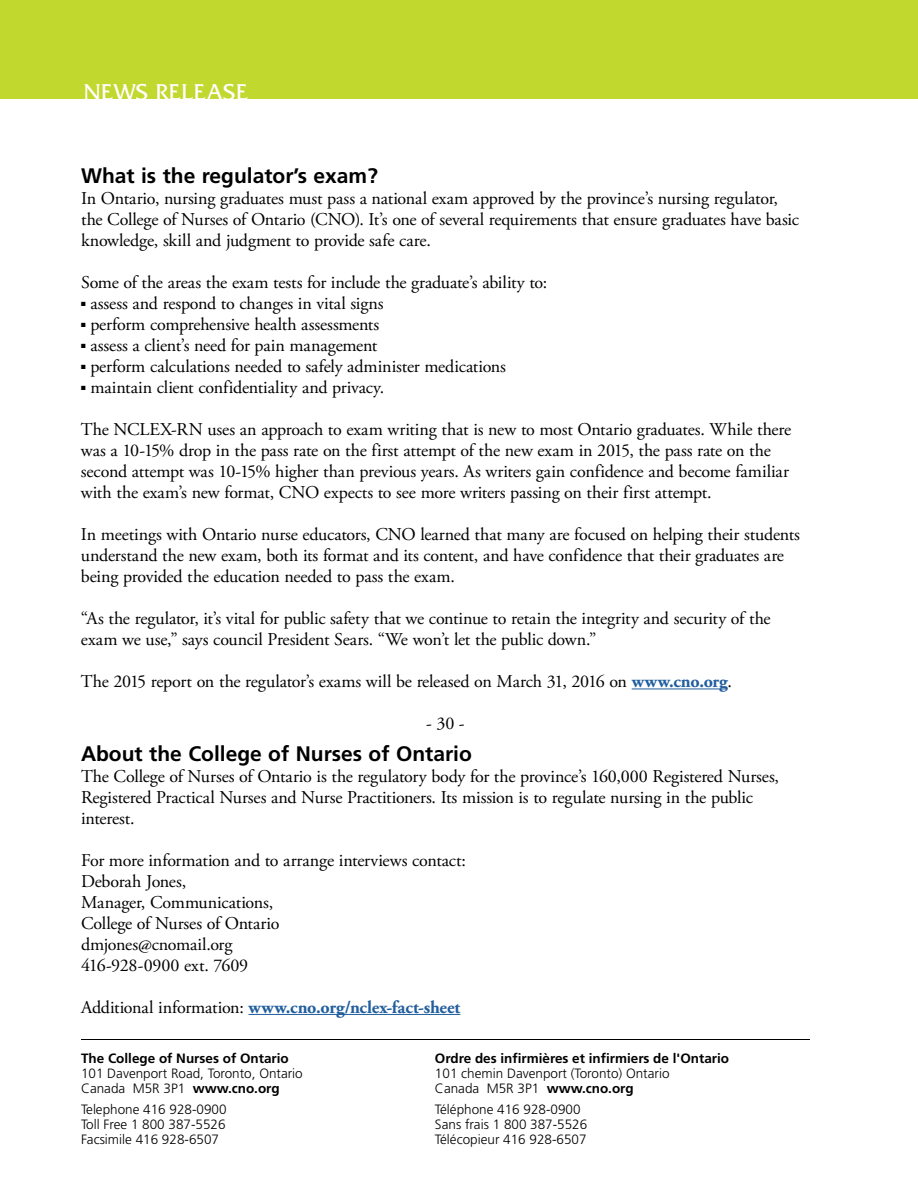
<style>
.page{position:relative;width:918px;height:1188px;background:#fff}
.page>*{position:absolute;margin:0;border:0;box-sizing:border-box;transform-origin:0 0}
.t1{font:24px "Friz Quadrata Std";color:#fff}
.t2{font:700 21px "Frutiger LT Std";color:#000}
.t3{font:18px/21px "Adobe Garamond Pro";letter-spacing:-.01em;color:#000}
.t4{font:700 18px "Adobe Garamond Pro";color:#215e9e}
.t5{font:300 13.5px/15px "Frutiger LT Std";color:#000}
.t6{font:700 13.5px "Frutiger LT Std";color:#000}
.s1{font-weight:700;color:#215e9e}
.s2{font-weight:400;color:#000}
.s3{font-weight:700}
</style>
<div class="page">
<hr style="left:81px;top:1039px;width:729px;height:1px;background:#000">
<div style="left:0;top:0;width:918px;height:99px;background:#c1d82f"></div>
<hr style="left:632px;top:688px;width:96px;height:1px;background:#215e9e">
<hr style="left:249px;top:1014px;width:211px;height:1px;background:#215e9e">
<h1 class="t1" style="left:83px;top:78px;width:166px">NEWS RELEASE</h1>
<p class="t2" style="left:81px;top:164px;width:298px">What is the regulator’s exam?</p>
<p class="t3" style="left:81px;top:189px;width:719px">In Ontario, nursing graduates must pass a national exam approved by the province’s nursing regulator, the College of Nurses of Ontario (CNO). It’s one of several requirements that ensure graduates have basic knowledge, skill and judgment to provide safe care.</p>
<p class="t3" style="left:81px;top:273px;width:468px">Some of the areas the exam tests for include the graduate’s ability to:</p>
<p class="t3" style="left:81px;top:294px;width:304px">■ assess and respond to changes in vital signs</p>
<p class="t3" style="left:81px;top:315px;width:300px">■ perform comprehensive health assessments</p>
<p class="t3" style="left:81px;top:336px;width:298px">■ assess a client’s need for pain management</p>
<p class="t3" style="left:81px;top:357px;width:427px">■ perform calculations needed to safely administer medications</p>
<p class="t3" style="left:81px;top:378px;width:305px">■ maintain client confidentiality and privacy.</p>
<p class="t3" style="left:81px;top:420px;width:712px">The NCLEX-RN uses an approach to exam writing that is new to most Ontario graduates. While there was a 10-15% drop in the pass rate on the first attempt of the new exam in 2015, the pass rate on the second attempt was 10-15% higher than previous years. As writers gain confidence and become familiar with the exam’s new format, CNO expects to see more writers passing on their first attempt.</p>
<p class="t3" style="left:81px;top:525px;width:721px">In meetings with Ontario nurse educators, CNO learned that many are focused on helping their students understand the new exam, both its format and its content, and have confidence that their graduates are being provided the education needed to pass the exam.</p>
<p class="t3" style="left:81px;top:609px;width:691px">“As the regulator, it’s vital for public safety that we continue to retain the integrity and security of the exam we use,” says council President Sears. “We won’t let the public down.”</p>
<p class="t3" style="left:81px;top:672px;width:653px">The 2015 report on the regulator’s exams will be released on March 31, 2016 on <span class="s1">www.cno.org</span>.</p>
<p class="t3" style="left:426px;top:714px;width:40px">- 30 -</p>
<p class="t2" style="left:81px;top:741px;width:392px">About the College of Nurses of Ontario</p>
<p class="t3" style="left:81px;top:766px;width:700px">The College of Nurses of Ontario is the regulatory body for the province’s 160,000 Registered Nurses,<br>Registered Practical Nurses and Nurse Practitioners. Its mission is to regulate nursing in the public interest.</p>
<p class="t3" style="left:81px;top:850px;width:387px">For more information and to arrange interviews contact:<br>Deborah Jones,<br>Manager, Communications,<br>College of Nurses of Ontario<br>dmjones@cnomail.org<br>416-928-0900 ext. 7609</p>
<p class="t4" style="left:81px;top:997px;width:381px"><span class="s2">Additional information:</span> www.cno.org/nclex-fact-sheet</p>
<p class="t6" style="left:81px;top:1051px;width:209px">The College of Nurses of Ontario</p>
<p class="t5" style="left:81px;top:1066px;width:223px">101 Davenport Road, Toronto, Ontario<br>Canada M5R 3P1 <span class="s3">www.cno.org</span></p>
<p class="t5" style="left:81px;top:1102px;width:147px;text-align:justify">Telephone 416 928-0900<br>Toll Free 1 800 387-5526<br>Facsimile 416 928-6507</p>
<p class="t6" style="left:435px;top:1051px;width:296px">Ordre des infirmières et infirmiers de l'Ontario</p>
<p class="t5" style="left:435px;top:1066px;width:236px">101 chemin Davenport (Toronto) Ontario<br>Canada M5R 3P1 <span class="s3">www.cno.org</span></p>
<p class="t5" style="left:435px;top:1102px;width:154px">Téléphone 416 928-0900<br>Sans frais 1 800 387-5526<br>Télécopieur 416 928-6507</p>
</div>
